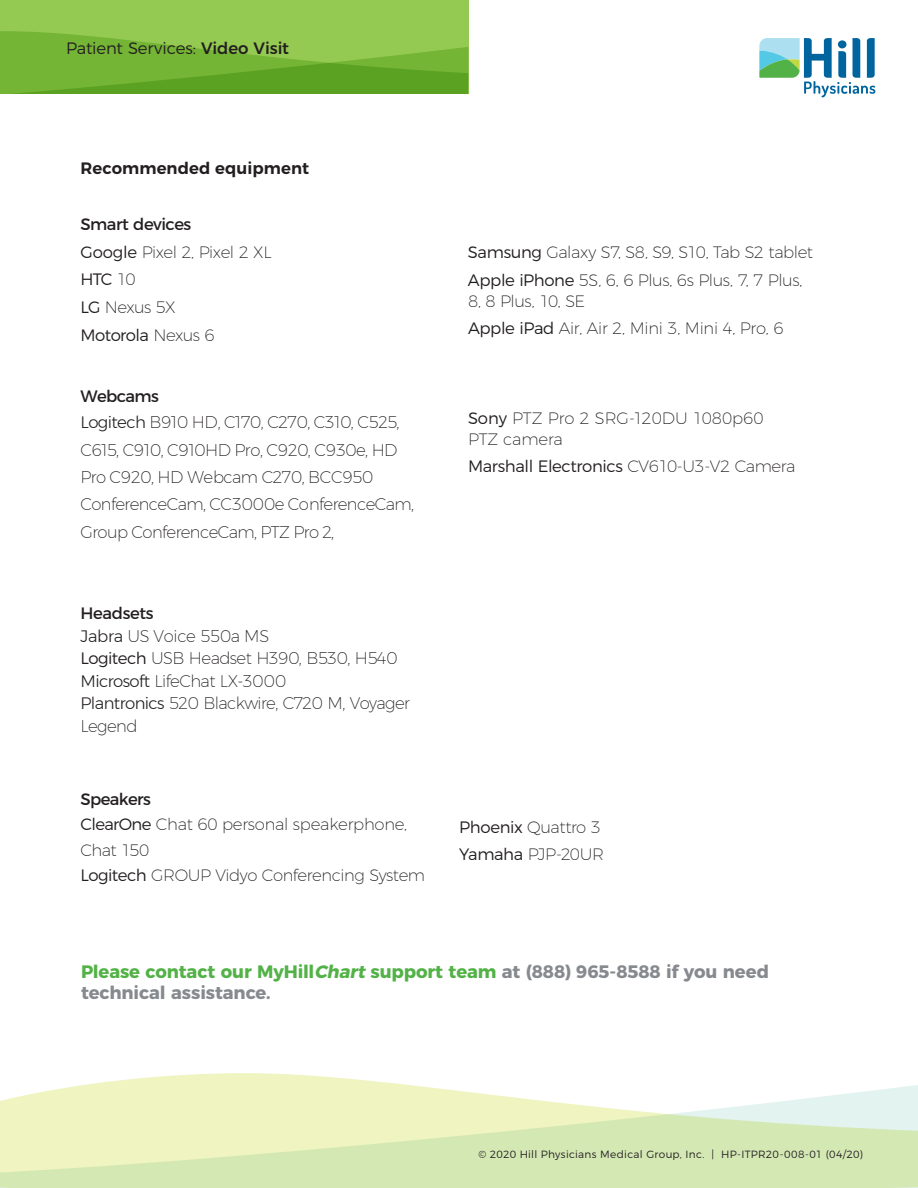
<style>
.page{position:relative;width:918px;height:1188px;background:#fff}
.page>*{position:absolute;margin:0;border:0;box-sizing:border-box;transform-origin:0 0}
.t1{font:700 18px/21px "Montserrat";letter-spacing:-.005em;color:#868a8e}
.t2{font:200 16.5px/27.2px "Montserrat";letter-spacing:-.035em;color:#231f20}
.t3{font:300 16.5px "Montserrat";letter-spacing:-.025em;color:#231f20}
.t4{font:200 16.5px/27.8px "Montserrat";letter-spacing:-.015em;color:#231f20}
.t5{font:200 16.5px/21px "Montserrat";color:#231f20}
.t6{font:600 16.5px "Montserrat";letter-spacing:.005em;color:#231f20}
.t7{font:300 10.5px "Montserrat";letter-spacing:.025em;color:#231f20}
.s1{font-weight:500}
.s2{font-weight:400}
.s3{font-weight:300}
.s4{font-weight:200}
.s5{color:#53b247}
.s6{font-style:italic;color:#53b247}
</style>
<div class="page">
<svg style="left:99px;top:1073px;width:290px;height:10px;fill:#eff4c1"></svg>
<svg style="left:0;top:1083px;width:918px;height:105px"></svg>
<div style="left:0;top:0;width:468px;height:94px;background:#94ca51"></div>
<svg style="left:0;top:31px;width:468px;height:63px"></svg>
<svg style="left:759px;top:38px;width:116px;height:59px"></svg>
<p class="t3" style="left:66px;top:35px;width:225px">Patient Services: <span class="s1">Video Visit</span></p>
<p class="t6" style="left:81px;top:155px;width:230px">Recommended equipment</p>
<p class="t2" style="left:81px;top:209px;width:193px;line-height:27.8px"><span class="s2">Smart devices<br></span><span class="s3">Google</span> Pixel 2, Pixel 2 XL<br><span class="s3">HTC</span> 10<br><span class="s3">LG</span> Nexus 5X<br><span class="s3">Motorola</span> Nexus 6</p>
<p class="t2" style="left:81px;top:382px;width:335px"><span class="s2">Webcams<br></span><span class="s3">Logitech</span> B910 HD, C170, C270, C310, C525,<br>C615, C910, C910HD Pro, C920, C930e, HD<br>Pro C920, HD Webcam C270, BCC950<br>ConferenceCam, CC3000e ConferenceCam,<br>Group ConferenceCam, PTZ Pro 2,</p>
<p class="t2" style="left:81px;top:602px;width:331px;line-height:22.5px"><span class="s2">Headsets<br></span><span class="s3">Jabra</span> US Voice 550a MS<br><span class="s3">Logitech</span> USB Headset H390, B530, H540<br><span class="s3">Microsoft</span> LifeChat LX-3000<br><span class="s3">Plantronics</span> 520 Blackwire, C720 M, Voyager<br>Legend</p>
<p class="t2" style="left:81px;top:785px;width:346px;line-height:25.3px"><span class="s2">Speakers<br></span><span class="s3">ClearOne</span> Chat 60 personal speakerphone,<br>Chat 150<br><span class="s3">Logitech</span> GROUP Vidyo Conferencing System</p>
<p class="t2" style="left:468px;top:237px;width:347px;line-height:27.6px"><span class="s3">Samsung</span> Galaxy S7, S8, S9, S10, Tab S2 tablet<br><span class="s3">Apple iPhone</span> 5S, 6, 6 Plus, 6s Plus, 7, 7 Plus,</p>
<p class="t4" style="left:468px;top:285px;width:317px">8, 8 Plus, 10, SE<br><span class="s3">Apple iPad</span> Air, Air 2, Mini 3, Mini 4, Pro, 6</p>
<p class="t5" style="left:468px;top:406px;width:297px"><span class="s3">Sony</span> PTZ Pro 2 SRG-120DU 1080p60<br>PTZ camera</p>
<p class="t3" style="left:468px;top:454px;width:329px">Marshall Electronics <span class="s4">CV610-U3-V2 Camera</span></p>
<p class="t2" style="left:459px;top:812px;width:143px"><span class="s3">Phoenix</span> Quattro 3</p>
<p class="t2" style="left:459px;top:839px;width:146px"><span class="s3">Yamaha</span> PJP-20UR</p>
<p class="t1" style="left:81px;top:959px;width:690px"><span class="s5">Please contact our MyHill</span><span class="s6">Chart</span><span class="s5">support team</span> at (888) 965-8588 if you need technical assistance.</p>
<p class="t7" style="left:478px;top:1146px;width:386px">© 2020 Hill Physicians Medical Group, Inc. | HP-ITPR20-008-01 (04/20)</p>
</div>
